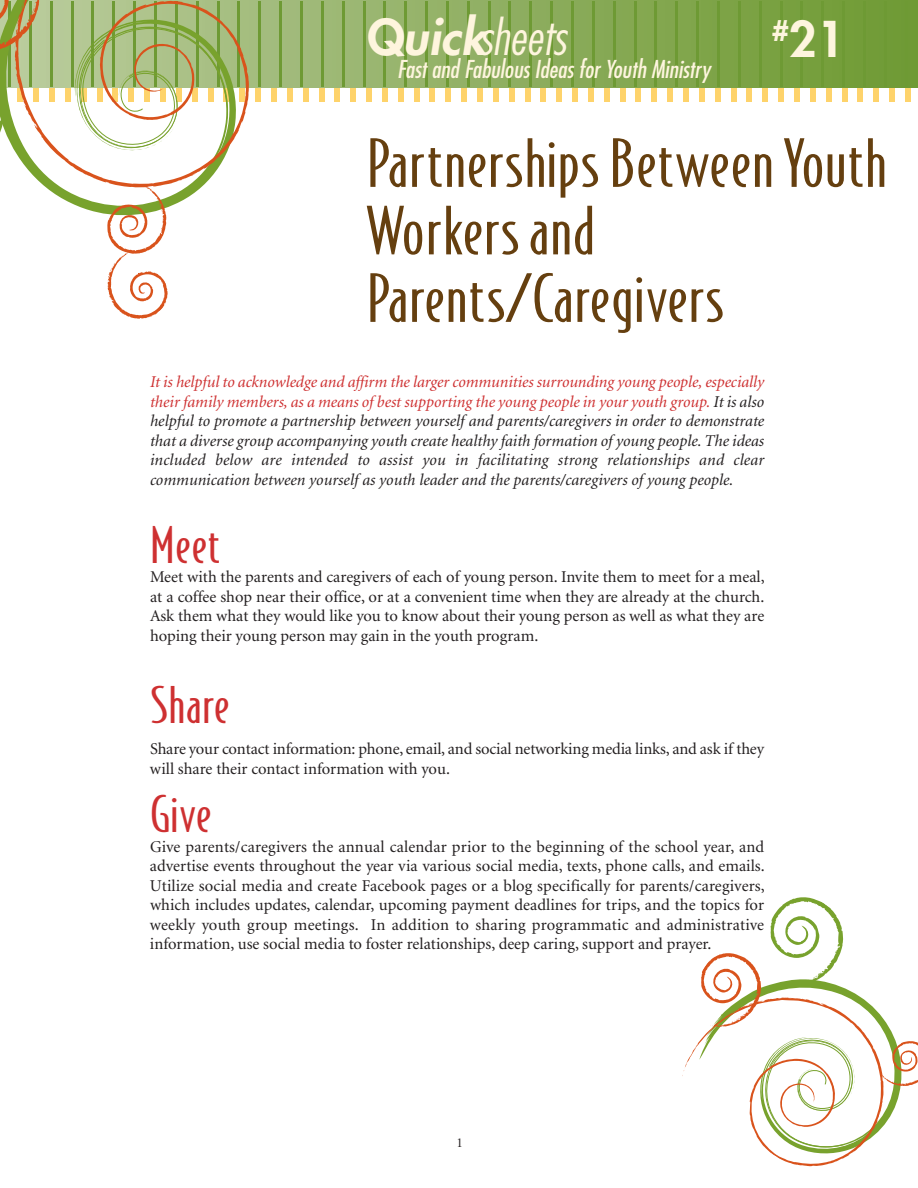
<style>
.page{position:relative;width:918px;height:1188px;background:#fff}
.page>*{position:absolute;margin:0;border:0;box-sizing:border-box;transform-origin:0 0}
.t1{font:63px/67.5px "STI Mac Sans";letter-spacing:.02em;color:#653f0f}
.t2{font:48px "STI Mac Sans";letter-spacing:.015em;color:#ce3031}
.t3{font:italic 300 condensed 48px "Futura";color:#fef5de}
.t4{font:800 48px "Futura";color:#fef5de}
.t5{font:italic condensed 24px "Futura";color:#fef5de}
.t6{font:16.5px/19.5px "Minion";letter-spacing:-.005em;color:#231f20;text-align:justify}
.t7{font:italic 16.5px/19.5px "Minion";color:#231f20;text-align:justify}
.t8{font:13.5px "Minion";color:#231f20}
.s1{font-weight:800;font-style:normal;font-stretch:normal}
.s2{font-weight:800;font-stretch:normal}
.s3{color:#ce3031}
</style>
<div class="page">
<svg style="left:682px;top:897px;width:236px;height:269px"></svg>
<div style="left:255px;top:16px;width:6px;height:86px;background:#fed36b"></div>
<div style="left:271px;top:16px;width:6px;height:86px;background:#fed36b"></div>
<div style="left:287px;top:16px;width:6px;height:86px;background:#fed36b"></div>
<div style="left:303px;top:16px;width:5px;height:86px;background:#fed36b"></div>
<div style="left:319px;top:16px;width:5px;height:86px;background:#fed36b"></div>
<div style="left:335px;top:16px;width:5px;height:86px;background:#fed36b"></div>
<div style="left:350px;top:16px;width:6px;height:86px;background:#fed36b"></div>
<div style="left:366px;top:16px;width:6px;height:86px;background:#fed36b"></div>
<div style="left:382px;top:16px;width:6px;height:86px;background:#fed36b"></div>
<div style="left:398px;top:16px;width:6px;height:86px;background:#fed36b"></div>
<div style="left:414px;top:16px;width:5px;height:86px;background:#fed36b"></div>
<div style="left:430px;top:16px;width:5px;height:86px;background:#fed36b"></div>
<div style="left:446px;top:16px;width:5px;height:86px;background:#fed36b"></div>
<div style="left:461px;top:16px;width:6px;height:86px;background:#fed36b"></div>
<div style="left:477px;top:16px;width:6px;height:86px;background:#fed36b"></div>
<div style="left:493px;top:16px;width:6px;height:86px;background:#fed36b"></div>
<div style="left:509px;top:16px;width:5px;height:86px;background:#fed36b"></div>
<div style="left:525px;top:16px;width:5px;height:86px;background:#fed36b"></div>
<div style="left:541px;top:16px;width:5px;height:86px;background:#fed36b"></div>
<div style="left:556px;top:16px;width:6px;height:86px;background:#fed36b"></div>
<div style="left:572px;top:16px;width:6px;height:86px;background:#fed36b"></div>
<div style="left:588px;top:16px;width:6px;height:86px;background:#fed36b"></div>
<div style="left:604px;top:16px;width:6px;height:86px;background:#fed36b"></div>
<div style="left:620px;top:16px;width:5px;height:86px;background:#fed36b"></div>
<div style="left:636px;top:16px;width:5px;height:86px;background:#fed36b"></div>
<div style="left:652px;top:16px;width:5px;height:86px;background:#fed36b"></div>
<div style="left:667px;top:16px;width:6px;height:86px;background:#fed36b"></div>
<div style="left:683px;top:16px;width:6px;height:86px;background:#fed36b"></div>
<div style="left:699px;top:16px;width:6px;height:86px;background:#fed36b"></div>
<div style="left:715px;top:16px;width:6px;height:86px;background:#fed36b"></div>
<div style="left:731px;top:16px;width:5px;height:86px;background:#fed36b"></div>
<div style="left:747px;top:16px;width:5px;height:86px;background:#fed36b"></div>
<div style="left:762px;top:16px;width:6px;height:86px;background:#fed36b"></div>
<div style="left:778px;top:16px;width:6px;height:86px;background:#fed36b"></div>
<div style="left:794px;top:16px;width:6px;height:86px;background:#fed36b"></div>
<div style="left:810px;top:16px;width:6px;height:86px;background:#fed36b"></div>
<div style="left:826px;top:16px;width:5px;height:86px;background:#fed36b"></div>
<div style="left:842px;top:16px;width:5px;height:86px;background:#fed36b"></div>
<div style="left:858px;top:16px;width:5px;height:86px;background:#fed36b"></div>
<div style="left:873px;top:16px;width:6px;height:86px;background:#fed36b"></div>
<div style="left:889px;top:16px;width:6px;height:86px;background:#fed36b"></div>
<div style="left:905px;top:16px;width:6px;height:86px;background:#fed36b"></div>
<svg style="left:249px;top:0;width:669px;height:87px"></svg>
<hr style="left:258px;top:1px;width:3px;height:85px;background:#6e9a34">
<hr style="left:279px;top:1px;width:3px;height:85px;background:#6e9a34">
<hr style="left:300px;top:1px;width:3px;height:85px;background:#6e9a34">
<hr style="left:321px;top:1px;width:3px;height:85px;background:#6e9a34">
<hr style="left:342px;top:1px;width:2px;height:85px;background:#6e9a34">
<hr style="left:363px;top:1px;width:2px;height:85px;background:#6e9a34">
<hr style="left:384px;top:1px;width:2px;height:85px;background:#6e9a34">
<hr style="left:404px;top:1px;width:3px;height:85px;background:#6e9a34">
<hr style="left:425px;top:1px;width:3px;height:85px;background:#6e9a34">
<hr style="left:446px;top:1px;width:3px;height:85px;background:#6e9a34">
<hr style="left:467px;top:1px;width:3px;height:85px;background:#6e9a34">
<hr style="left:488px;top:1px;width:2px;height:85px;background:#6e9a34">
<hr style="left:509px;top:1px;width:2px;height:85px;background:#6e9a34">
<hr style="left:530px;top:1px;width:2px;height:85px;background:#6e9a34">
<hr style="left:550px;top:1px;width:3px;height:85px;background:#6e9a34">
<hr style="left:571px;top:1px;width:3px;height:85px;background:#6e9a34">
<hr style="left:592px;top:1px;width:3px;height:85px;background:#6e9a34">
<hr style="left:613px;top:1px;width:3px;height:85px;background:#6e9a34">
<hr style="left:634px;top:1px;width:2px;height:85px;background:#6e9a34">
<hr style="left:655px;top:1px;width:2px;height:85px;background:#6e9a34">
<hr style="left:676px;top:1px;width:2px;height:85px;background:#6e9a34">
<hr style="left:696px;top:1px;width:3px;height:85px;background:#6e9a34">
<hr style="left:717px;top:1px;width:3px;height:85px;background:#6e9a34">
<hr style="left:738px;top:1px;width:3px;height:85px;background:#6e9a34">
<hr style="left:759px;top:1px;width:2px;height:85px;background:#6e9a34">
<hr style="left:780px;top:1px;width:2px;height:85px;background:#6e9a34">
<hr style="left:801px;top:1px;width:2px;height:85px;background:#6e9a34">
<hr style="left:821px;top:1px;width:3px;height:85px;background:#6e9a34">
<hr style="left:842px;top:1px;width:3px;height:85px;background:#6e9a34">
<hr style="left:863px;top:1px;width:3px;height:85px;background:#6e9a34">
<hr style="left:884px;top:1px;width:3px;height:85px;background:#6e9a34">
<hr style="left:905px;top:1px;width:2px;height:85px;background:#6e9a34">
<svg style="left:30px;top:0;width:219px;height:188px"></svg>
<svg style="left:48px;top:27px;width:181px;height:292px"></svg>
<svg style="left:0;top:0;width:40px;height:172px"></svg>
<h2 class="t3" style="left:368px;top:9px;width:200px"><span class="s1">Q</span><span class="s2">uick</span>sheets</h2>
<h3 class="t5" style="left:397px;top:55px;width:315px">Fast and Fabulous Ideas for Youth Ministry</h3>
<h2 class="t4" style="left:772px;top:9px;width:74px"><sup>#</sup>21</h2>
<h1 class="t1" style="left:367px;top:128px;width:522px">Partnerships BetweenYouth<br>Workersand<br>Parents/Caregivers</h1>
<p class="t7" style="left:150px;top:373px;width:616px"><span class="s3">It is helpful to acknowledge and affirm the larger communities surrounding young people, especially their family members, as a means of best supporting the young people in your youth group.</span> It is also helpful to promote a partnership between yourself and parents/caregivers in order to demonstrate that a diverse group accompanying youth create healthy faith formation of young people. The ideas included below are intended to assist you in facilitating strong relationships and clear communication between yourself as youth leader and the parents/caregivers of young people.</p>
<h2 class="t2" style="left:150px;top:516px;width:71px">Meet</h2>
<p class="t6" style="left:150px;top:568px;width:616px">Meet with the parents and caregivers of each of young person. Invite them to meet for a meal, at a coffee shop near their office, or at a convenient time when they are already at the church.<br>Ask them what they would like you to know about their young person as well as what they are hoping their young person may gain in the youth program.</p>
<h2 class="t2" style="left:150px;top:677px;width:81px">Share</h2>
<p class="t6" style="left:150px;top:740px;width:616px">Share your contact information: phone, email, and social networking media links, and ask if they will share their contact information with you.</p>
<h2 class="t2" style="left:150px;top:786px;width:63px">Give</h2>
<p class="t6" style="left:150px;top:837px;width:616px">Give parents/caregivers the annual calendar prior to the beginning of the school year, and advertise events throughout the year via various social media, texts, phone calls, and emails.<br>Utilize social media and create Facebook pages or a blog specifically for parents/caregivers, which includes updates, calendar, upcoming payment deadlines for trips, and the topics for weekly youth group meetings. In addition to sharing programmatic and administrative information, use social media to foster relationships, deep caring, support and prayer.</p>
<p class="t8" style="left:457px;top:1136px;width:8px">1</p>
</div>
